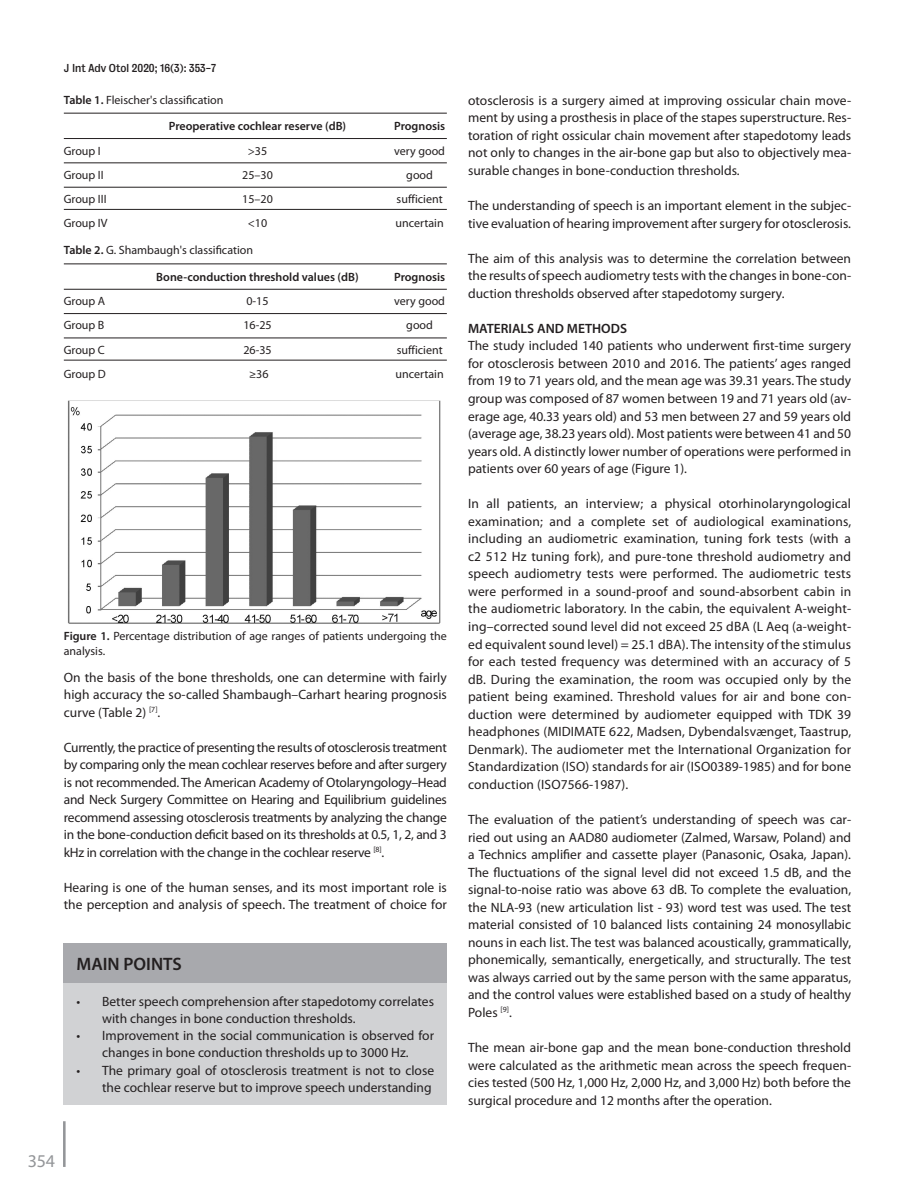
<style>
.page{position:relative;width:915px;height:1191px;background:#fff}
.page>*{position:absolute;margin:0;border:0;box-sizing:border-box;transform-origin:0 0}
.t1{font:600 18px "Myriad Pro";color:#231f20}
.t2{font:18px "Myriad Pro";color:#939598}
.t3{font:13.5px/17.5px "Myriad Pro";color:#231f20;text-align:justify}
.t4{font:600 13.5px "Myriad Pro";color:#231f20}
.t5{font:12px/14.4px "Myriad Pro";color:#231f20}
.t6{font:600 12px "Myriad Pro";color:#231f20}
.t7{font:10.5px "Bureau Grot Five Three";color:#231f20}
.s1{font-weight:600}
</style>
<div class="page">
<hr style="left:63px;top:1121px;width:3px;height:46px;background:#939598">
<div style="left:64px;top:982px;width:382px;height:122px;background:#d1d2d4"></div>
<div style="left:64px;top:943px;width:382px;height:39px;background:#a8a9ad"></div>
<hr style="left:64px;top:113px;width:382px;height:1px;background:#231f20">
<hr style="left:64px;top:163px;width:382px;height:1px;background:#231f20">
<hr style="left:64px;top:187px;width:382px;height:1px;background:#231f20">
<hr style="left:64px;top:209px;width:382px;height:1px;background:#231f20">
<hr style="left:64px;top:138px;width:382px;height:1px;background:#231f20">
<hr style="left:64px;top:264px;width:382px;height:1px;background:#231f20">
<hr style="left:64px;top:313px;width:382px;height:1px;background:#231f20">
<hr style="left:64px;top:338px;width:382px;height:1px;background:#231f20">
<hr style="left:64px;top:360px;width:382px;height:1px;background:#231f20">
<hr style="left:64px;top:289px;width:382px;height:1px;background:#231f20">
<img style="left:67px;top:400px;width:374px;height:224px">
<p class="t7" style="left:64px;top:62px;width:154px">J Int Adv Otol 2020; 16(3): 353-7</p>
<p class="t5" style="left:64px;top:92px;width:161px"><span class="s1">Table 1.</span> Fleischer's classification</p>
<p class="t6" style="left:169px;top:119px;width:179px">Preoperative cochlear reserve (dB)</p>
<p class="t6" style="left:394px;top:119px;width:53px">Prognosis</p>
<p class="t5" style="left:64px;top:143px;width:38px">Group I</p>
<p class="t5" style="left:248px;top:143px;width:21px">&gt;35</p>
<p class="t5" style="left:394px;top:143px;width:52px">very good</p>
<p class="t5" style="left:64px;top:167px;width:41px">Group II</p>
<p class="t5" style="left:242px;top:167px;width:32px">25–30</p>
<p class="t5" style="left:406px;top:167px;width:28px">good</p>
<p class="t5" style="left:64px;top:192px;width:44px">Group III</p>
<p class="t5" style="left:242px;top:192px;width:32px">15–20</p>
<p class="t5" style="left:396px;top:192px;width:47px">sufficient</p>
<p class="t5" style="left:64px;top:216px;width:45px">Group IV</p>
<p class="t5" style="left:248px;top:216px;width:21px">&lt;10</p>
<p class="t5" style="left:395px;top:216px;width:50px">uncertain</p>
<p class="t5" style="left:64px;top:243px;width:191px"><span class="s1">Table 2.</span> G. Shambaugh's classification</p>
<p class="t6" style="left:156px;top:269px;width:204px">Bone-conduction threshold values (dB)</p>
<p class="t6" style="left:394px;top:269px;width:53px">Prognosis</p>
<p class="t5" style="left:64px;top:294px;width:43px">Group A</p>
<p class="t5" style="left:246px;top:294px;width:24px">0-15</p>
<p class="t5" style="left:394px;top:294px;width:52px">very good</p>
<p class="t5" style="left:64px;top:318px;width:42px">Group B</p>
<p class="t5" style="left:243px;top:318px;width:30px">16-25</p>
<p class="t5" style="left:406px;top:318px;width:28px">good</p>
<p class="t5" style="left:64px;top:342px;width:43px">Group C</p>
<p class="t5" style="left:243px;top:342px;width:30px">26-35</p>
<p class="t5" style="left:396px;top:342px;width:47px">sufficient</p>
<p class="t5" style="left:64px;top:366px;width:44px">Group D</p>
<p class="t5" style="left:249px;top:366px;width:21px">≥36</p>
<p class="t5" style="left:395px;top:366px;width:50px">uncertain</p>
<p class="t5" style="left:64px;top:629px;width:384px"><span class="s1">Figure 1.</span> Percentage distribution of age ranges of patients undergoing the analysis.</p>
<p class="t3" style="left:64px;top:668px;width:384px">On the basis of the bone thresholds, one can determine with fairly high accuracy the so-called Shambaugh–Carhart hearing prognosis curve (Table 2) <sup>[7]</sup>.</p>
<p class="t3" style="left:64px;top:738px;width:384px">Currently, the practice of presenting the results of otosclerosis treatment by comparing only the mean cochlear reserves before and after surgery is not recommended. The American Academy of Otolaryngology–Head and Neck Surgery Committee on Hearing and Equilibrium guidelines recommend assessing otosclerosis treatments by analyzing the change in the bone-conduction deficit based on its thresholds at 0.5, 1, 2, and 3 kHz in correlation with the change in the cochlear reserve <sup>[8]</sup>.</p>
<p class="t3" style="left:64px;top:878px;width:384px">Hearing is one of the human senses, and its most important role is the perception and analysis of speech. The treatment of choice for</p>
<p class="t1" style="left:77px;top:952px;width:107px">MAIN POINTS</p>
<p class="t3" style="left:102px;top:992px;width:333px;text-indent:-26px">• Better speech comprehension after stapedotomy correlates with changes in bone conduction thresholds.</p>
<p class="t3" style="left:77px;top:1026px;width:359px;text-align:center">• Improvement in the social communication is observed for changes in bone conduction thresholds up to 3000 Hz.</p>
<p class="t3" style="left:77px;top:1061px;width:359px;text-align:right">• The primary goal of otosclerosis treatment is not to close the cochlear reserve but to improve speech understanding</p>
<p class="t2" style="left:28px;top:1149px;width:29px">354</p>
<p class="t3" style="left:468px;top:91px;width:384px">otosclerosis is a surgery aimed at improving ossicular chain move&shy;ment by using a prosthesis in place of the stapes superstructure. Res&shy;toration of right ossicular chain movement after stapedotomy leads not only to changes in the air-bone gap but also to objectively mea&shy;surable changes in bone-conduction thresholds.</p>
<p class="t3" style="left:468px;top:196px;width:384px">The understanding of speech is an important element in the subjec&shy;tive evaluation of hearing improvement after surgery for otosclerosis.</p>
<p class="t3" style="left:468px;top:249px;width:384px">The aim of this analysis was to determine the correlation between the results of speech audiometry tests with the changes in bone-con&shy;duction thresholds observed after stapedotomy surgery.</p>
<p class="t4" style="left:468px;top:320px;width:160px">MATERIALS AND METHODS</p>
<p class="t3" style="left:468px;top:337px;width:384px">The study included 140 patients who underwent first-time surgery for otosclerosis between 2010 and 2016. The patients’ ages ranged from 19 to 71 years old, and the mean age was 39.31 years. The study group was composed of 87 women between 19 and 71 years old (av&shy;erage age, 40.33 years old) and 53 men between 27 and 59 years old (average age, 38.23 years old). Most patients were between 41 and 50 years old. A distinctly lower number of operations were performed in patients over 60 years of age (Figure 1).</p>
<p class="t3" style="left:468px;top:495px;width:384px">In all patients, an interview; a physical otorhinolaryngological examination; and a complete set of audiological examinations, including an audiometric examination, tuning fork tests (with a c2 512 Hz tuning fork), and pure-tone threshold audiometry and speech audiometry tests were performed. The audiometric tests were performed in a sound-proof and sound-absorbent cabin in the audiometric laboratory. In the cabin, the equivalent A-weight&shy;ing–corrected sound level did not exceed 25 dBA (L Aeq (a-weight&shy;ed equivalent sound level) = 25.1 dBA). The intensity of the stimulus for each tested frequency was determined with an accuracy of 5 dB. During the examination, the room was occupied only by the patient being examined. Threshold values for air and bone con&shy;duction were determined by audiometer equipped with TDK 39 headphones (MIDIMATE 622, Madsen, Dybendalsvænget, Taastrup, Denmark). The audiometer met the International Organization for Standardization (ISO) standards for air (ISO0389-1985) and for bone conduction (ISO7566-1987).</p>
<p class="t3" style="left:468px;top:810px;width:384px">The evaluation of the patient’s understanding of speech was car&shy;ried out using an AAD80 audiometer (Zalmed, Warsaw, Poland) and a Technics amplifier and cassette player (Panasonic, Osaka, Japan).<br>The fluctuations of the signal level did not exceed 1.5 dB, and the signal-to-noise ratio was above 63 dB. To complete the evaluation, the NLA-93 (new articulation list - 93) word test was used. The test material consisted of 10 balanced lists containing 24 monosyllabic nouns in each list. The test was balanced acoustically, grammatically, phonemically, semantically, energetically, and structurally. The test was always carried out by the same person with the same apparatus, and the control values were established based on a study of healthy Poles <sup>[9]</sup>.</p>
<p class="t3" style="left:468px;top:1038px;width:384px">The mean air-bone gap and the mean bone-conduction threshold were calculated as the arithmetic mean across the speech frequen&shy;cies tested (500 Hz, 1,000 Hz, 2,000 Hz, and 3,000 Hz) both before the surgical procedure and 12 months after the operation.</p>
</div>
